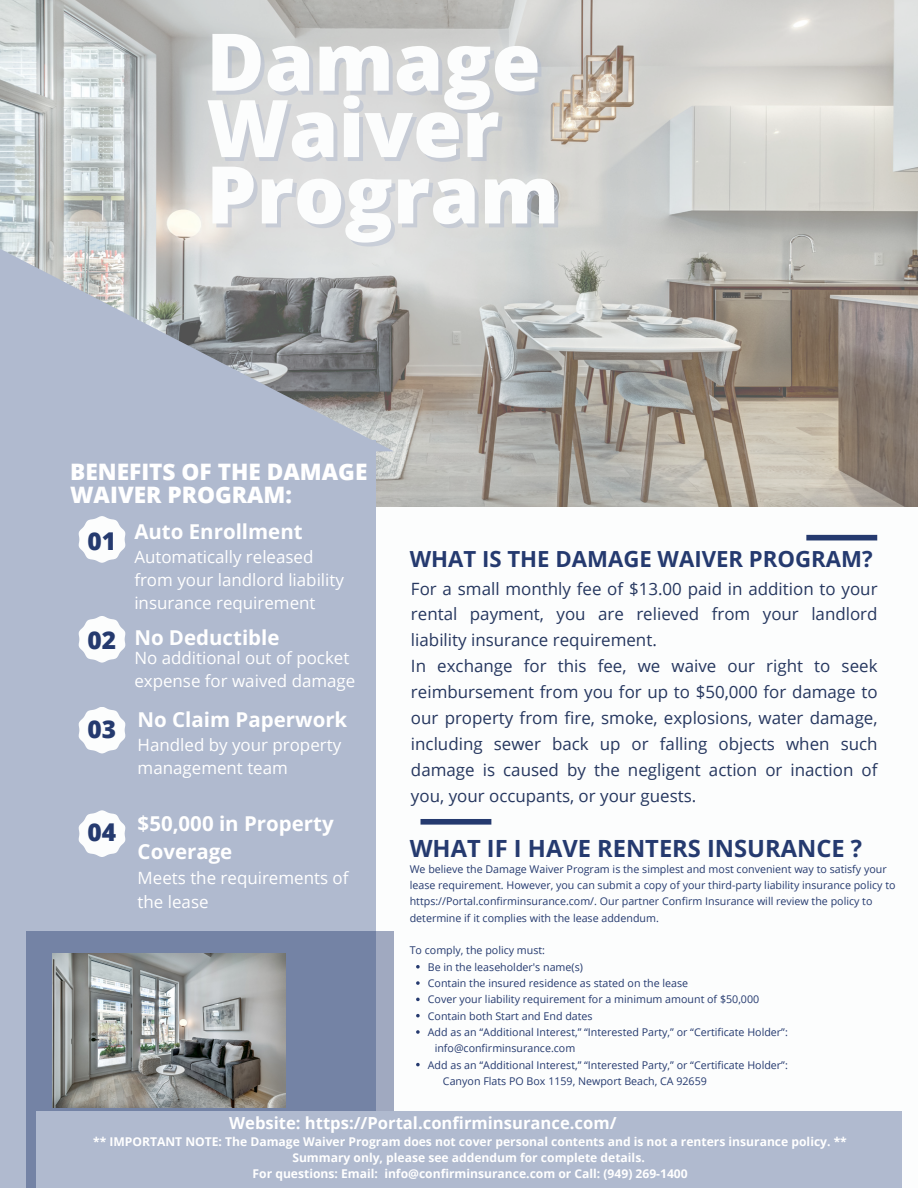
<style>
.page{position:relative;width:918px;height:1188px;background:#fff}
.page>*{position:absolute;margin:0;border:0;box-sizing:border-box;transform-origin:0 0}
.t1{font:800 79.65px/66.3px "Open Sans";color:#fcfdfd}
.t2{font:800 24.45px "Open Sans";color:#253a6f}
.t3{font:700 23.7px "Open Sans";color:#253a6f}
.t4{font:800 22.65px/23.2px "Open Sans";color:#fff}
.t5{font:700 22.2px "Open Sans";color:#253a6f}
.t6{font:700 20.55px/28.7px "Open Sans";color:#fff}
.t7{font:16.95px/25.8px "Open Sans";color:#26375f;text-align:justify}
.t8{font:16.95px/23.2px "Open Sans";color:#fff}
.t9{font:700 16.65px "Open Sans";color:#fff}
.t10{font:700 12.15px "Open Sans";color:#fff}
.t11{font:10.65px/16.4px "Open Sans";color:#253a6f}
</style>
<div class="page">
<img style="left:0;top:0;width:918px;height:506px">
<div style="left:0;top:440px;width:376px;height:748px;background:#b0bacf"></div>
<svg style="left:26px;top:931px;width:368px;height:257px;background:#7987a7"></svg>
<svg style="left:0;top:193px;width:394px;height:258px;background:#b2b7bf"></svg>
<div style="left:806px;top:535px;width:71px;height:5px;background:#253a6f"></div>
<div style="left:421px;top:819px;width:70px;height:6px;background:#253a6f"></div>
<svg style="left:78px;top:516px;width:48px;height:47px"></svg>
<svg style="left:78px;top:616px;width:48px;height:47px"></svg>
<svg style="left:78px;top:707px;width:48px;height:46px"></svg>
<svg style="left:78px;top:810px;width:48px;height:47px"></svg>
<div style="left:36px;top:1112px;width:866px;height:76px;background:#b0bacf"></div>
<img style="left:52px;top:954px;width:233px;height:154px">
<svg style="left:416px;top:965px;width:4px;height:4px"></svg>
<svg style="left:416px;top:981px;width:4px;height:4px"></svg>
<svg style="left:416px;top:998px;width:4px;height:3px"></svg>
<svg style="left:416px;top:1014px;width:4px;height:3px"></svg>
<svg style="left:416px;top:1030px;width:4px;height:4px"></svg>
<svg style="left:416px;top:1063px;width:4px;height:3px"></svg>
<p class="t1" style="left:206px;top:27px;width:355px">Damage<br>Waiver<br>Program</p>
<p class="t4" style="left:70px;top:460px;width:299px">BENEFITS OF THE DAMAGE<br>WAIVER PROGRAM:</p>
<p class="t6" style="left:134px;top:516px;width:170px">Auto Enrollment</p>
<p class="t2" style="left:88px;top:524px;width:30px">01</p>
<p class="t8" style="left:134px;top:544px;width:211px">Automatically released from your landlord liability insurance requirement</p>
<p class="t8" style="left:134px;top:646px;width:223px">No additional out of pocket expense for waived damage</p>
<p class="t6" style="left:134px;top:623px;width:147px">No Deductible</p>
<p class="t2" style="left:88px;top:623px;width:30px">02</p>
<p class="t2" style="left:88px;top:712px;width:30px">03</p>
<p class="t2" style="left:88px;top:815px;width:30px">04</p>
<p class="t6" style="left:138px;top:705px;width:211px">No Claim Paperwork</p>
<p class="t8" style="left:138px;top:733px;width:205px">Handled by your property management team</p>
<p class="t6" style="left:138px;top:808px;width:198px">$50,000 in Property<br>Coverage</p>
<p class="t8" style="left:138px;top:866px;width:212px">Meets the requirements of the lease</p>
<p class="t5" style="left:410px;top:543px;width:464px">WHAT IS THE DAMAGE WAIVER PROGRAM?</p>
<p class="t7" style="left:411px;top:575px;width:468px">For a small monthly fee of $13.00 paid in addition to your rental payment, you are relieved from your landlord liability insurance requirement.</p>
<p class="t7" style="left:411px;top:653px;width:468px">In exchange for this fee, we waive our right to seek reimbursement from you for up to $50,000 for damage to our property from fire, smoke, explosions, water damage, including sewer back up or falling objects when such damage is caused by the negligent action or inaction of you, your occupants, or your guests.</p>
<p class="t3" style="left:410px;top:831px;width:454px">WHAT IF I HAVE RENTERS INSURANCE ?</p>
<p class="t11" style="left:410px;top:861px;width:487px">We believe the Damage Waiver Program is the simplest and most convenient way to satisfy your lease requirement. However, you can submit a copy of your third-party liability insurance policy to https://Portal.confirminsurance.com/. Our partner Confirm Insurance will review the policy to determine if it complies with the lease addendum.</p>
<p class="t11" style="left:410px;top:942px;width:137px">To comply, the policy must:</p>
<p class="t11" style="left:428px;top:958px;width:157px">Be in the leaseholder's name(s)</p>
<p class="t11" style="left:428px;top:975px;width:262px">Contain the insured residence as stated on the lease</p>
<p class="t11" style="left:428px;top:991px;width:333px">Cover your liability requirement for a minimum amount of $50,000</p>
<p class="t11" style="left:428px;top:1007px;width:166px">Contain both Start and End dates</p>
<p class="t11" style="left:428px;top:1024px;width:362px">Add as an “Additional Interest,” “Interested Party,” or “Certificate Holder”:</p>
<p class="t11" style="left:428px;top:1056px;width:362px">Add as an “Additional Interest,” “Interested Party,” or “Certificate Holder”:</p>
<p class="t11" style="left:435px;top:1040px;width:142px">info@confirminsurance.com</p>
<p class="t11" style="left:443px;top:1073px;width:265px">Canyon Flats PO Box 1159, Newport Beach, CA 92659</p>
<p class="t9" style="left:229px;top:1112px;width:389px">Website: https://Portal.confirminsurance.com/</p>
<p class="t10" style="left:93px;top:1133px;width:755px">** IMPORTANT NOTE: The Damage Waiver Program does not cover personal contents and is not a renters insurance policy. **</p>
<p class="t10" style="left:292px;top:1149px;width:354px">Summary only, please see addendum for complete details.</p>
<p class="t10" style="left:253px;top:1165px;width:437px">For questions: Email: info@confirminsurance.com or Call: (949) 269-1400</p>
</div>
